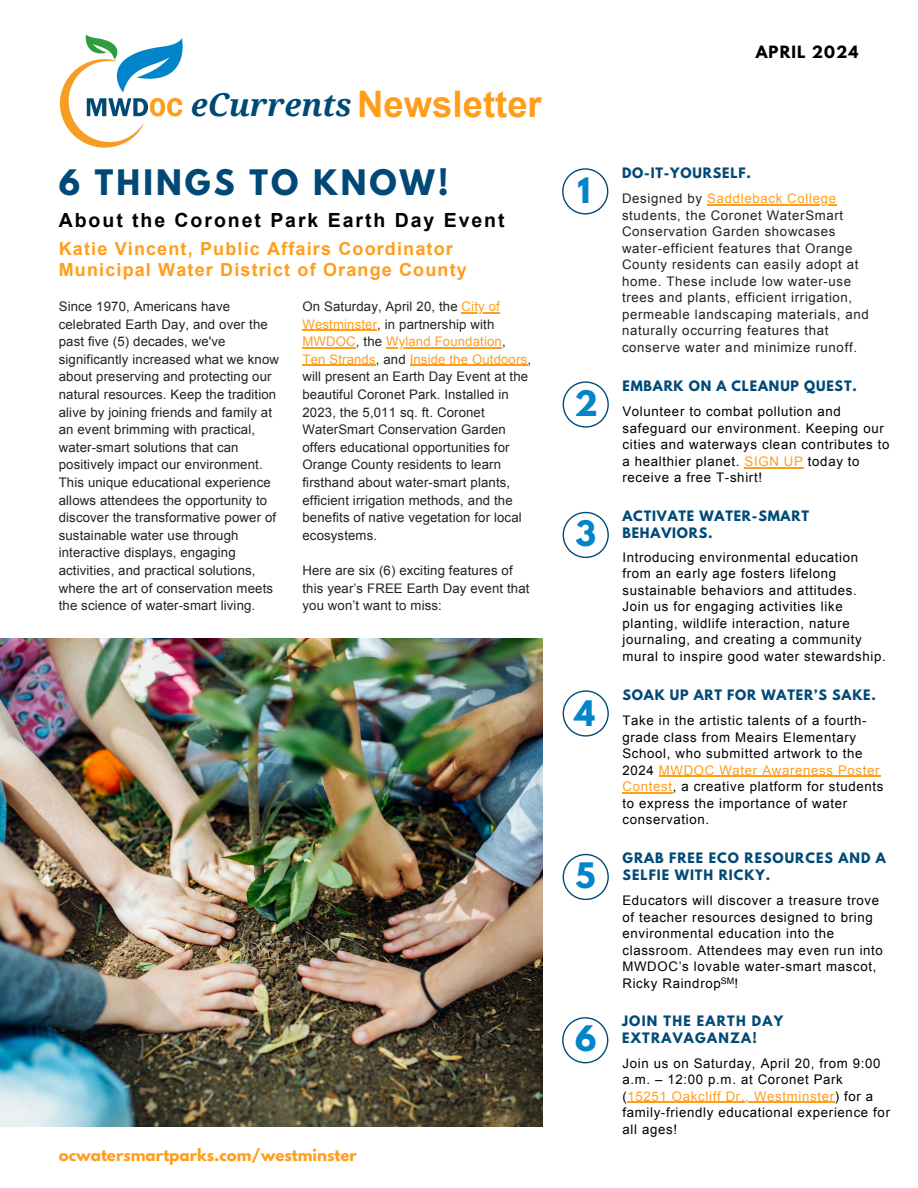
<style>
.page{position:relative;width:918px;height:1188px;background:#fff}
.page>*{position:absolute;margin:0;border:0;box-sizing:border-box;transform-origin:0 0}
.t1{font:700 36.45px "Arial";color:#ff9e1b}
.t2{font:italic 700 31.5px "Droid Serif";color:#004976}
.t3{font:700 31.2px "League Spartan";letter-spacing:.1em;color:#004976}
.t4{font:700 31.2px "League Spartan";color:#0084ca}
.t5{font:700 19.5px "Arial";letter-spacing:.1em;color:#000}
.t6{font:700 18px/20.2px "Arial";letter-spacing:.065em;color:#ff9e1b}
.t7{font:700 15px "League Spartan";color:#ff9e1b}
.t8{font:700 15px "League Spartan";letter-spacing:.07em;color:#000}
.t9{font:13.2px/17.5px "Arial";letter-spacing:.01em;color:#222}
.t10{font:13.2px/16.5px "Arial";letter-spacing:.05em;color:#000}
.t11{font:13.2px/16.5px "Arial";letter-spacing:.05em;color:#222}
.t12{font:13.2px/17.5px "Arial";letter-spacing:.01em;color:#ff9e1b}
.t13{font:13.2px "Arial";letter-spacing:.05em;color:#ff9e1b}
.t14{font:700 12.75px/17px "League Spartan";letter-spacing:.065em;color:#004976}
.t15{font:700 12.75px/17px "League Spartan";letter-spacing:.1em;color:#004976}
.t16{font:9px "Arial";color:#000}
.s1{color:#ff9e1b}
.s2{color:#222}
</style>
<div class="page">
<img style="left:59px;top:34px;width:124px;height:114px">
<svg style="left:562px;top:168px;width:46px;height:47px"></svg>
<hr style="left:707px;top:204px;width:130px;height:1px;background:#ff9e1b">
<svg style="left:563px;top:381px;width:46px;height:47px"></svg>
<hr style="left:745px;top:467px;width:59px;height:1px;background:#ff9e1b">
<svg style="left:563px;top:512px;width:46px;height:46px"></svg>
<svg style="left:563px;top:690px;width:46px;height:47px"></svg>
<hr style="left:659px;top:776px;width:221px;height:1px;background:#ff9e1b">
<hr style="left:622px;top:792px;width:51px;height:2px;background:#ff9e1b">
<svg style="left:563px;top:854px;width:46px;height:46px"></svg>
<img style="left:0;top:639px;width:542px;height:488px">
<hr style="left:462px;top:312px;width:38px;height:1px;background:#ff9e1b">
<hr style="left:303px;top:330px;width:74px;height:1px;background:#ff9e1b">
<hr style="left:303px;top:347px;width:53px;height:1px;background:#ff9e1b">
<hr style="left:386px;top:347px;width:116px;height:1px;background:#ff9e1b">
<hr style="left:303px;top:365px;width:73px;height:1px;background:#ff9e1b">
<hr style="left:410px;top:365px;width:117px;height:1px;background:#ff9e1b">
<svg style="left:562px;top:1017px;width:46px;height:46px"></svg>
<hr style="left:628px;top:1102px;width:207px;height:1px;background:#ff9e1b">
<p class="t2" style="left:191px;top:87px;width:162px">eCurrents</p>
<p class="t1" style="left:357px;top:84px;width:186px">Newsletter</p>
<p class="t3" style="left:59px;top:167px;width:392px">6 THINGS TO KNOW!</p>
<p class="t5" style="left:59px;top:210px;width:447px">About the Coronet Park Earth Day Event</p>
<p class="t6" style="left:59px;top:239px;width:410px">Katie Vincent, Public Affairs Coordinator<br>Municipal Water District of Orange County</p>
<p class="t9" style="left:59px;top:298px;width:222px">Since 1970, Americans have celebrated Earth Day, and over the past five (5) decades, we've significantly increased what we know about preserving and protecting our natural resources. Keep the tradition alive by joining friends and family at an event brimming with practical, water-smart solutions that can positively impact our environment.<br>This unique educational experience allows attendees the opportunity to discover the transformative power of sustainable water use through interactive displays, engaging activities, and practical solutions, where the art of conservation meets the science of water-smart living.</p>
<p class="t9" style="left:303px;top:298px;width:199px">On Saturday, April 20, the <span class="s1">City of</span></p>
<p class="t12" style="left:303px;top:315px;width:205px">Westminster<span class="s2">, in partnership with<br></span>MWDOC<span class="s2">, the</span> Wyland Foundation<span class="s2">,</span></p>
<p class="t9" style="left:303px;top:350px;width:230px"><span class="s1">Ten Strands</span>, and <span class="s1">Inside the Outdoors</span>, will present an Earth Day Event at the beautiful Coronet Park. Installed in 2023, the 5,011 sq. ft. Coronet WaterSmart Conservation Garden offers educational opportunities for Orange County residents to learn firsthand about water-smart plants, efficient irrigation methods, and the benefits of native vegetation for local ecosystems.</p>
<p class="t9" style="left:303px;top:562px;width:229px">Here are six (6) exciting features of this year’s FREE Earth Day event that you won’t want to miss:</p>
<p class="t7" style="left:59px;top:1148px;width:300px">ocwatersmartparks.com/westminster</p>
<p class="t8" style="left:756px;top:44px;width:104px">APRIL 2024</p>
<h3 class="t4" style="left:578px;top:174px;width:14px">1</h3>
<p class="t4" style="left:574px;top:388px;width:25px">2</p>
<h1 class="t14" style="left:622px;top:166px;width:130px">DO-IT-YOURSELF.</h1>
<h5 class="t13" style="left:622px;top:191px;width:216px"><span class="s2">Designed by</span> Saddleback College</h5>
<h2 class="t11" style="left:622px;top:207px;width:248px">students, the Coronet WaterSmart Conservation Garden showcases water-efficient features that Orange County residents can easily adopt at home. These include low water-use trees and plants, efficient irrigation, permeable landscaping materials, and naturally occurring features that conserve water and minimize runoff.</h2>
<p class="t14" style="left:622px;top:379px;width:236px">EMBARK ON A CLEANUP QUEST.</p>
<p class="t10" style="left:622px;top:403px;width:268px">Volunteer to combat pollution and safeguard our environment. Keeping our cities and waterways clean contributes to a healthier planet. <span class="s1">SIGN UP</span> today to receive a free T-shirt!</p>
<h4 class="t4" style="left:576px;top:518px;width:22px">3</h4>
<h4 class="t14" style="left:622px;top:509px;width:188px">ACTIVATE WATER-SMART<br>BEHAVIORS.</h4>
<p class="t10" style="left:622px;top:549px;width:237px">Introducing environmental education from an early age fosters lifelong sustainable behaviors and attitudes.</p>
<p class="t10" style="left:622px;top:598px;width:265px">Join us for engaging activities like planting, wildlife interaction, nature journaling, and creating a community mural to inspire good water stewardship.</p>
<p class="t4" style="left:574px;top:698px;width:22px">4</p>
<p class="t14" style="left:622px;top:688px;width:255px">SOAK UP ART FOR WATER’S SAKE.</p>
<p class="t10" style="left:622px;top:712px;width:263px">Take in the artistic talents of a fourth&shy;grade class from Meairs Elementary School, who submitted artwork to the 2024 <span class="s1">MWDOC Water Awareness Poster Contest</span>, a creative platform for students to express the importance of water conservation.</p>
<p class="t4" style="left:576px;top:860px;width:21px">5</p>
<p class="t14" style="left:622px;top:851px;width:265px">GRAB FREE ECO RESOURCES AND A<br>SELFIE WITH RICKY.</p>
<p class="t10" style="left:622px;top:892px;width:262px">Educators will discover a treasure trove of teacher resources designed to bring environmental education into the classroom. Attendees may even run into MWDOC’s lovable water-smart mascot, Ricky Raindrop !</p>
<p class="t16" style="left:721px;top:976px;width:15px">SM</p>
<p class="t4" style="left:575px;top:1023px;width:23px">6</p>
<p class="t15" style="left:622px;top:1015px;width:163px">JOIN THE EARTH DAY<br>EXTRAVAGANZA!</p>
<h6 class="t10" style="left:622px;top:1055px;width:269px">Join us on Saturday, April 20, from 9:00 a.m. – 12:00 p.m. at Coronet Park (<span class="s1">15251 Oakcliff Dr., Westminster</span>) for a family-friendly educational experience for all ages!</h6>
</div>
